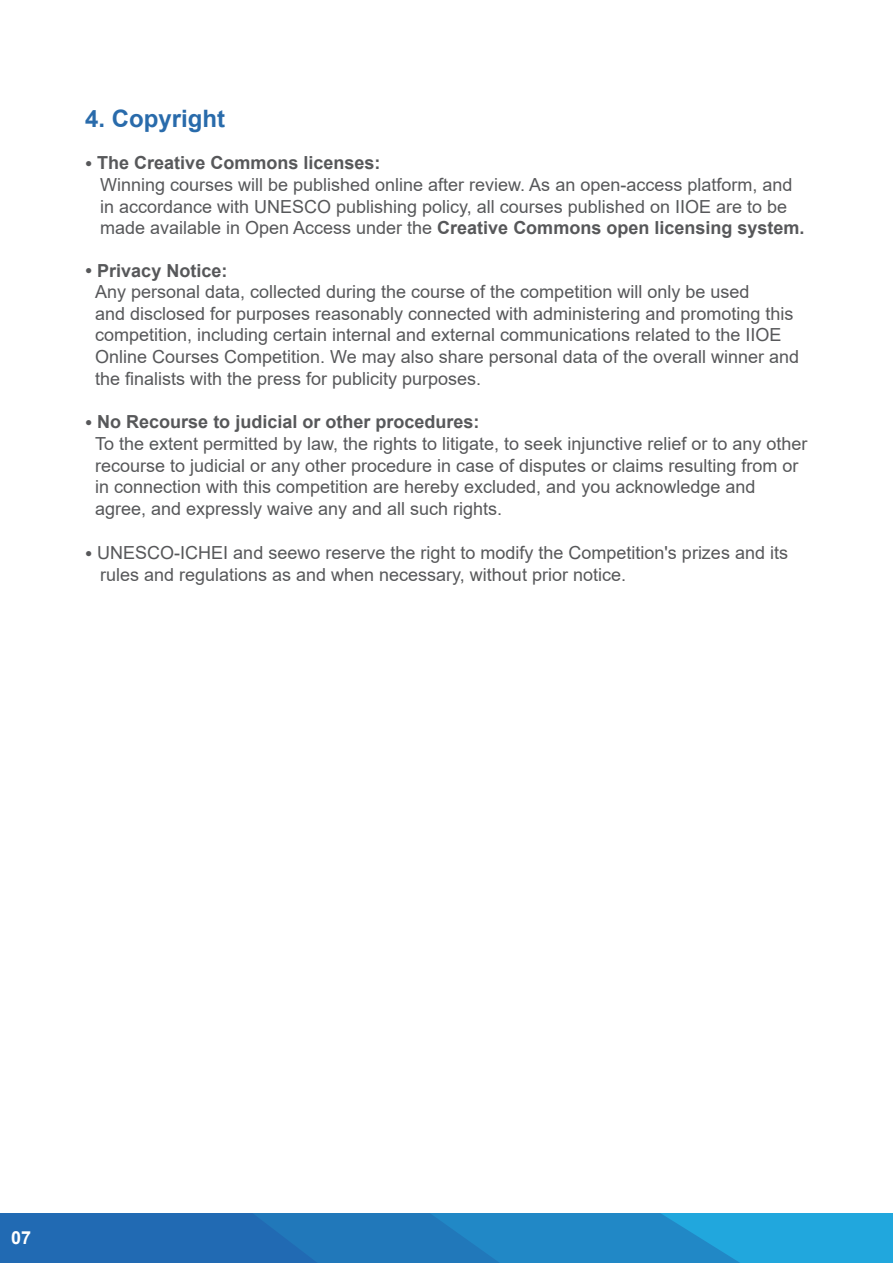
<style>
.page{position:relative;width:893px;height:1263px;background:#fff}
.page>*{position:absolute;margin:0;border:0;box-sizing:border-box;transform-origin:0 0}
.t1{font:700 24px "Arial";color:#296bab}
.t2{font:18px "Arial";color:#57585a}
.t3{font:700 18px "Arial";color:#57585a}
.t4{font:700 18px "Arial";color:#fff}
.s1{font-weight:400;font-size:12px}
.s2{font-weight:400}
.s3{font-size:12px}
</style>
<div class="page">
<div style="left:0;top:1213px;width:893px;height:50px;background:#21a7dd"></div>
<svg style="left:0;top:1213px;width:740px;height:50px;background:#217abd"></svg>
<p class="t1" style="left:85px;top:102px;width:142px">4. Copyright</p>
<p class="t3" style="left:85px;top:150px;width:297px"><span class="s1">●</span> The Creative Commons licenses:</p>
<p class="t2" style="left:100px;top:172px;width:694px">Winning courses will be published online after review. As an open-access platform, and</p>
<p class="t2" style="left:100px;top:194px;width:688px">in accordance with UNESCO publishing policy, all courses published on IIOE are to be</p>
<p class="t3" style="left:100px;top:215px;width:706px"><span class="s2">made available in Open Access under the</span> Creative Commons open licensing system.</p>
<p class="t3" style="left:85px;top:258px;width:144px"><span class="s1">●</span> Privacy Notice:</p>
<p class="t2" style="left:95px;top:279px;width:656px">Any personal data, collected during the course of the competition will only be used</p>
<p class="t2" style="left:95px;top:301px;width:700px">and disclosed for purposes reasonably connected with administering and promoting this</p>
<p class="t2" style="left:95px;top:323px;width:688px">competition, including certain internal and external communications related to the IIOE</p>
<p class="t2" style="left:95px;top:344px;width:705px">Online Courses Competition. We may also share personal data of the overall winner and</p>
<p class="t2" style="left:95px;top:366px;width:388px">the finalists with the press for publicity purposes.</p>
<p class="t3" style="left:85px;top:409px;width:396px"><span class="s1">●</span> No Recourse to judicial or other procedures:</p>
<p class="t2" style="left:95px;top:431px;width:714px">To the extent permitted by law, the rights to litigate, to seek injunctive relief or to any other</p>
<p class="t2" style="left:95px;top:453px;width:705px">recourse to judicial or any other procedure in case of disputes or claims resulting from or</p>
<p class="t2" style="left:95px;top:474px;width:662px">in connection with this competition are hereby excluded, and you acknowledge and</p>
<p class="t2" style="left:95px;top:496px;width:409px">agree, and expressly waive any and all such rights.</p>
<p class="t2" style="left:85px;top:540px;width:704px"><span class="s3">●</span> UNESCO-ICHEI and seewo reserve the right to modify the Competition's prizes and its</p>
<p class="t2" style="left:100px;top:562px;width:527px">rules and regulations as and when necessary, without prior notice.</p>
<p class="t4" style="left:11px;top:1225px;width:22px">07</p>
</div>
